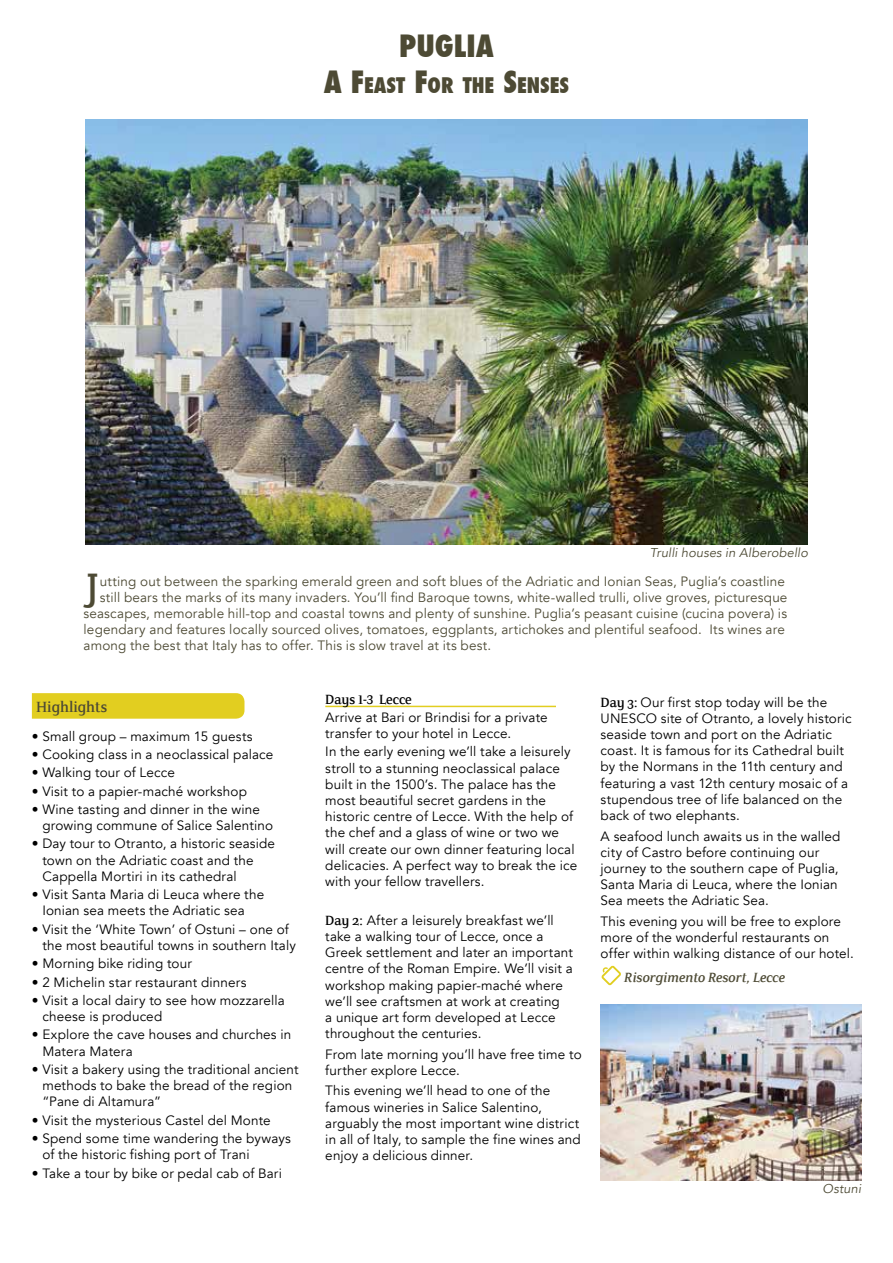
<style>
.page{position:relative;width:893px;height:1263px;background:#fff}
.page>*{position:absolute;margin:0;border:0;box-sizing:border-box;transform-origin:0 0}
.t1{font:37.35px "Crete Thick";color:#4d4a34}
.t2{font:800 condensed 30px "Futura";color:#4d4a34}
.t3{font:800 condensed 21px "Futura";color:#4d4a34}
.t4{font:100 15px "Crete";color:#4d4a34}
.t5{font:13.5px/16.2px "Avenir";letter-spacing:.01em;color:#000}
.t6{font:13.5px "Avenir";letter-spacing:.01em;color:#4d4a34}
.t7{font:italic 100 13.5px "Crete";letter-spacing:-.005em;color:#4d4a34}
.t8{font:100 13.5px "Crete";color:#000}
.t9{font:italic 12.75px "Avenir";letter-spacing:.015em;color:#4d4a34}
.s1{font-size:30px}
.s2{font-family:"Crete";font-weight:100}
</style>
<div class="page">
<img style="left:85px;top:119px;width:723px;height:425px">
<svg style="left:32px;top:693px;width:212px;height:26px"></svg>
<hr style="left:325px;top:706px;width:231px;height:1px;background:#e2ce20">
<svg style="left:601px;top:965px;width:20px;height:20px"></svg>
<img style="left:601px;top:1004px;width:260px;height:176px">
<h2 class="t2" style="left:399px;top:25px;width:96px">PUGLIA</h2>
<h3 class="t3" style="left:324px;top:71px;width:247px"><span class="s1">A F</span>EAST <span class="s1">F</span>OR THE <span class="s1">S</span>ENSES</h3>
<p class="t9" style="left:650px;top:545px;width:160px">Trulli houses in Alberobello</p>
<h1 class="t1" style="left:87px;top:561px;width:14px">J</h1>
<p class="t6" style="left:100px;top:573px;width:687px">utting out between the sparking emerald green and soft blues of the Adriatic and Ionian Seas, Puglia’s coastline</p>
<p class="t6" style="left:100px;top:589px;width:689px">still bears the marks of its many invaders. You’ll find Baroque towns, white-walled trulli, olive groves, picturesque</p>
<p class="t6" style="left:84px;top:605px;width:705px">seascapes, memorable hill-top and coastal towns and plenty of sunshine. Puglia’s peasant cuisine (cucina povera) is</p>
<p class="t6" style="left:84px;top:621px;width:703px">legendary and features locally sourced olives, tomatoes, eggplants, artichokes and plentiful seafood. Its wines are</p>
<p class="t6" style="left:84px;top:638px;width:409px">among the best that Italy has to offer. This is slow travel at its best.</p>
<p class="t4" style="left:36px;top:696px;width:73px">Highlights</p>
<p class="t5" style="left:32px;top:728px;width:222px">• Small group – maximum 15 guests</p>
<p class="t5" style="left:32px;top:746px;width:243px">• Cooking class in a neoclassical palace</p>
<p class="t5" style="left:32px;top:765px;width:145px">• Walking tour of Lecce</p>
<p class="t5" style="left:32px;top:783px;width:217px">• Visit to a papier-maché workshop</p>
<p class="t5" style="left:42px;top:801px;width:232px;text-indent:-11px">• Wine tasting and dinner in the wine growing commune of Salice Salentino</p>
<p class="t5" style="left:42px;top:836px;width:234px;text-indent:-11px">• Day tour to Otranto, a historic seaside town on the Adriatic coast and the<br>Cappella Mortiri in its cathedral</p>
<p class="t5" style="left:42px;top:887px;width:223px;text-indent:-11px">• Visit Santa Maria di Leuca where the<br>Ionian sea meets the Adriatic sea</p>
<p class="t5" style="left:42px;top:921px;width:255px;text-indent:-11px">• Visit the ‘White Town’ of Ostuni – one of the most beautiful towns in southern Italy</p>
<p class="t5" style="left:32px;top:956px;width:161px">• Morning bike riding tour</p>
<p class="t5" style="left:32px;top:974px;width:216px">• 2 Michelin star restaurant dinners</p>
<p class="t5" style="left:42px;top:992px;width:244px;text-indent:-11px">• Visit a local dairy to see how mozzarella cheese is produced</p>
<p class="t5" style="left:42px;top:1027px;width:250px;text-indent:-11px">• Explore the cave houses and churches in<br>Matera Matera</p>
<p class="t5" style="left:42px;top:1061px;width:258px;text-indent:-11px">• Visit a bakery using the traditional ancient methods to bake the bread of the region “Pane di Altamura”</p>
<p class="t5" style="left:32px;top:1112px;width:240px">• Visit the mysterious Castel del Monte</p>
<p class="t5" style="left:42px;top:1130px;width:250px;text-indent:-11px">• Spend some time wandering the byways of the historic fishing port of Trani</p>
<p class="t5" style="left:32px;top:1165px;width:252px">• Take a tour by bike or pedal cab of Bari</p>
<p class="t8" style="left:325px;top:690px;width:88px">Days 1-3 Lecce</p>
<p class="t5" style="left:325px;top:709px;width:224px">Arrive at Bari or Brindisi for a private transfer to your hotel in Lecce.</p>
<p class="t5" style="left:325px;top:744px;width:253px">In the early evening we’ll take a leisurely stroll to a stunning neoclassical palace built in the 1500’s. The palace has the most beautiful secret gardens in the historic centre of Lecce. With the help of the chef and a glass of wine or two we will create our own dinner featuring local delicacies. A perfect way to break the ice with your fellow travellers.</p>
<p class="t5" style="left:325px;top:912px;width:249px"><span class="s2">Day 2:</span> After a leisurely breakfast we’ll take a walking tour of Lecce, once a Greek settlement and later an important centre of the Roman Empire. We’ll visit a workshop making papier-maché where we’ll see craftsmen at work at creating<br>a unique art form developed at Lecce throughout the centuries.</p>
<p class="t5" style="left:325px;top:1046px;width:258px">From late morning you’ll have free time to further explore Lecce.</p>
<p class="t5" style="left:325px;top:1083px;width:257px">This evening we’ll head to one of the famous wineries in Salice Salentino, arguably the most important wine district in all of Italy, to sample the fine wines and enjoy a delicious dinner.</p>
<p class="t5" style="left:601px;top:694px;width:253px"><span class="s2">Day 3:</span> Our first stop today will be the UNESCO site of Otranto, a lovely historic seaside town and port on the Adriatic coast. It is famous for its Cathedral built by the Normans in the 11th century and featuring a vast 12th century mosaic of a stupendous tree of life balanced on the back of two elephants.</p>
<p class="t5" style="left:601px;top:828px;width:241px">A seafood lunch awaits us in the walled city of Castro before continuing our journey to the southern cape of Puglia, Santa Maria di Leuca, where the Ionian Sea meets the Adriatic Sea.</p>
<p class="t5" style="left:601px;top:913px;width:255px">This evening you will be free to explore more of the wonderful restaurants on offer within walking distance of our hotel.</p>
<p class="t7" style="left:624px;top:969px;width:163px">Risorgimento Resort, Lecce</p>
<p class="t9" style="left:822px;top:1181px;width:40px">Ostuni</p>
</div>
